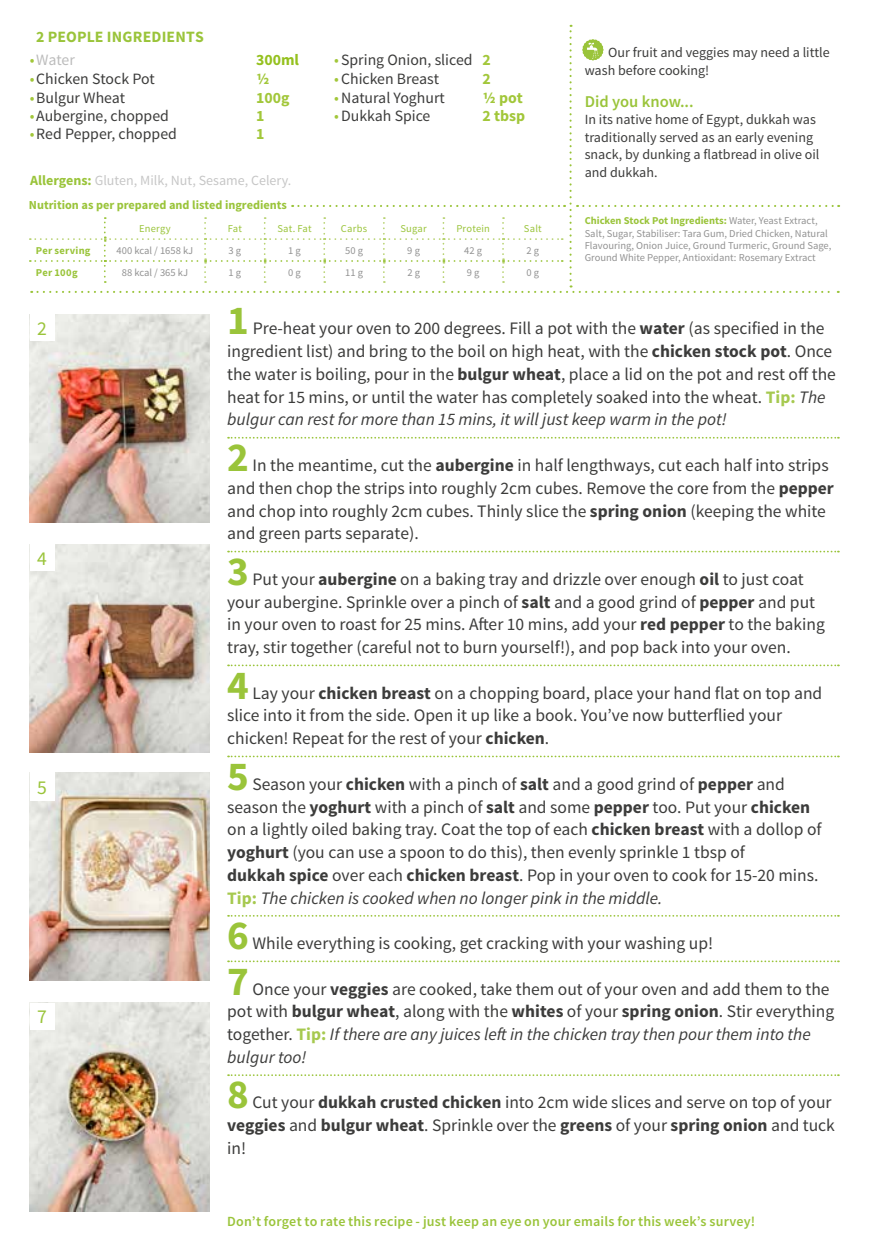
<style>
.page{position:relative;width:869px;height:1241px;background:#fff}
.page>*{position:absolute;margin:0;border:0;box-sizing:border-box;transform-origin:0 0}
.t1{font:700 41.12px "Source Sans Pro";color:#9ac43a}
.t2{font:19.6px "Source Sans Pro";color:#9ac43a}
.t3{font:17.5px/22.8px "Source Sans Pro";color:#3c3c3b}
.t4{font:600 16.45px "Source Sans Pro";color:#9ac43a}
.t5{font:15.75px "Source Sans Pro";color:#3c3c3b}
.t6{font:700 15.75px "Source Sans Pro";color:#a2c73a}
.t7{font:700 15.75px "Source Sans Pro";letter-spacing:.01em;color:#9ac43a}
.t8{font:15.75px "Source Sans Pro";letter-spacing:-.005em;color:#bcbcbc}
.t9{font:700 15.75px "Source Sans Pro";color:#95c11f}
.t10{font:14px/17.5px "Source Sans Pro";color:#3c3c3b}
.t11{font:600 14px "Source Sans Pro";letter-spacing:.015em;color:#9ac43a}
.t12{font:14px "Source Sans Pro";color:#c6c6c6}
.t13{font:700 12.25px "Source Sans Pro";color:#9ac43a}
.t14{font:10.5px/12.2px "Source Sans Pro";color:#929292}
.t15{font:10.5px "Source Sans Pro";letter-spacing:.02em;color:#9ac43a}
.t16{font:700 10.5px "Source Sans Pro";letter-spacing:.025em;color:#9ac43a}
.s1{color:#a2c73a}
.s2{font-weight:700;color:#a2c73a}
.s3{font-weight:700;color:#9ac43a}
.s4{font-weight:700}
.s5{font-weight:700;color:#a6c94f}
.s6{font-style:italic}
</style>
<div class="page">
<svg style="left:228px;top:437px;width:610px;height:1px"></svg>
<svg style="left:228px;top:550px;width:610px;height:2px"></svg>
<svg style="left:228px;top:664px;width:610px;height:2px"></svg>
<svg style="left:228px;top:755px;width:610px;height:2px"></svg>
<svg style="left:228px;top:915px;width:610px;height:1px"></svg>
<svg style="left:228px;top:960px;width:610px;height:2px"></svg>
<svg style="left:228px;top:1074px;width:610px;height:1px"></svg>
<img style="left:30px;top:1002px;width:180px;height:208px">
<img style="left:30px;top:772px;width:180px;height:208px">
<img style="left:30px;top:314px;width:180px;height:208px">
<img style="left:30px;top:544px;width:180px;height:208px">
<div style="left:30px;top:314px;width:25px;height:26px;background:#fff"></div>
<div style="left:30px;top:544px;width:25px;height:27px;background:#fff"></div>
<div style="left:30px;top:772px;width:25px;height:28px;background:#fff"></div>
<div style="left:30px;top:1002px;width:25px;height:27px;background:#fff"></div>
<svg style="left:30px;top:25px;width:808px;height:268px"></svg>
<p class="t7" style="left:36px;top:26px;width:169px">2 PEOPLE INGREDIENTS</p>
<p class="t8" style="left:30px;top:50px;width:47px"><span class="s1">•</span>Water</p>
<p class="t9" style="left:256px;top:50px;width:44px">300ml</p>
<p class="t5" style="left:334px;top:50px;width:158px"><span class="s1">•</span> Spring Onion, sliced <span class="s2">2</span></p>
<p class="t5" style="left:30px;top:69px;width:127px"><span class="s1">•</span>Chicken Stock Pot</p>
<p class="t6" style="left:256px;top:69px;width:15px">1/2</p>
<p class="t5" style="left:334px;top:69px;width:106px"><span class="s1">•</span>Chicken Breast</p>
<p class="t6" style="left:482px;top:69px;width:10px">2</p>
<p class="t5" style="left:30px;top:88px;width:97px"><span class="s1">•</span>Bulgur Wheat</p>
<p class="t6" style="left:256px;top:87px;width:35px">100g</p>
<p class="t5" style="left:334px;top:88px;width:112px"><span class="s1">•</span>Natural Yoghurt</p>
<p class="t6" style="left:482px;top:87px;width:42px">1/2 pot</p>
<p class="t5" style="left:30px;top:106px;width:141px"><span class="s1">•</span>Aubergine, chopped</p>
<p class="t6" style="left:256px;top:106px;width:10px">1</p>
<p class="t5" style="left:334px;top:106px;width:98px"><span class="s1">•</span>Dukkah Spice</p>
<p class="t6" style="left:482px;top:106px;width:44px">2 tbsp</p>
<p class="t5" style="left:30px;top:124px;width:148px"><span class="s1">•</span>Red Pepper, chopped</p>
<p class="t6" style="left:256px;top:124px;width:10px">1</p>
<p class="t12" style="left:30px;top:171px;width:262px"><span class="s3">Allergens:</span> Gluten, Milk, Nut, Sesame, Celery.</p>
<p class="t15" style="left:139px;top:222px;width:33px">Energy</p>
<p class="t15" style="left:228px;top:222px;width:16px">Fat</p>
<p class="t15" style="left:277px;top:222px;width:36px">Sat. Fat</p>
<p class="t15" style="left:341px;top:222px;width:28px">Carbs</p>
<p class="t15" style="left:400px;top:222px;width:28px">Sugar</p>
<p class="t15" style="left:456px;top:222px;width:35px">Protein</p>
<p class="t15" style="left:523px;top:222px;width:19px">Salt</p>
<p class="t16" style="left:36px;top:244px;width:56px">Per serving</p>
<p class="t14" style="left:116px;top:244px;width:78px">400 kcal / 1658 kJ</p>
<p class="t14" style="left:228px;top:244px;width:14px">3 g</p>
<p class="t14" style="left:288px;top:244px;width:14px">1 g</p>
<p class="t14" style="left:345px;top:244px;width:19px">50 g</p>
<p class="t14" style="left:407px;top:244px;width:14px">9 g</p>
<p class="t14" style="left:464px;top:244px;width:19px">42 g</p>
<p class="t14" style="left:526px;top:244px;width:14px">2 g</p>
<p class="t16" style="left:36px;top:265px;width:43px">Per 100g</p>
<p class="t14" style="left:122px;top:266px;width:68px">88 kcal / 365 kJ</p>
<p class="t14" style="left:228px;top:266px;width:14px">1 g</p>
<p class="t14" style="left:288px;top:266px;width:14px">0 g</p>
<p class="t14" style="left:345px;top:266px;width:19px">11 g</p>
<p class="t14" style="left:407px;top:266px;width:14px">2 g</p>
<p class="t14" style="left:466px;top:266px;width:14px">9 g</p>
<p class="t14" style="left:526px;top:266px;width:14px">0 g</p>
<p class="t13" style="left:29px;top:197px;width:259px">Nutrition as per prepared and listed ingredients</p>
<p class="t10" style="left:584px;top:44px;width:246px;text-indent:23px">Our fruit and veggies may need a little wash before cooking!</p>
<p class="t4" style="left:584px;top:91px;width:110px">Did you know...</p>
<p class="t10" style="left:584px;top:111px;width:236px">In its native home of Egypt, dukkah was traditionally served as an early evening snack, by dunking a flatbread in olive oil and dukkah.</p>
<p class="t14" style="left:584px;top:215px;width:248px"><span class="s3">Chicken Stock Pot Ingredients:</span> Water, Yeast Extract, Salt, Sugar, Stabiliser: Tara Gum, Dried Chicken, Natural Flavouring, Onion Juice, Ground Turmeric, Ground Sage, Ground White Pepper, Antioxidant: Rosemary Extract</p>
<p class="t2" style="left:37px;top:316px;width:11px">2</p>
<p class="t2" style="left:37px;top:546px;width:11px">4</p>
<p class="t2" style="left:37px;top:775px;width:11px">5</p>
<p class="t2" style="left:37px;top:1004px;width:11px">7</p>
<h1 class="t1" style="left:227px;top:294px;width:23px">1</h1>
<p class="t3" style="left:227px;top:317px;width:610px;text-indent:25px">Pre-heat your oven to 200 degrees. Fill a pot with the <span class="s4">water</span> (as specified in the ingredient list) and bring to the boil on high heat, with the <span class="s4">chicken stock pot</span>. Once the water is boiling, pour in the <span class="s4">bulgur wheat</span>, place a lid on the pot and rest off the heat for 15 mins, or until the water has completely soaked into the wheat. <span class="s5">Tip:</span> <span class="s6">The bulgur can rest for more than 15 mins, it will just keep warm in the pot!</span></p>
<h1 class="t1" style="left:227px;top:431px;width:23px">2</h1>
<p class="t3" style="left:227px;top:454px;width:608px;text-indent:25px">In the meantime, cut the <span class="s4">aubergine</span> in half lengthways, cut each half into strips and then chop the strips into roughly 2cm cubes. Remove the core from the <span class="s4">pepper </span>and chop into roughly 2cm cubes. Thinly slice the <span class="s4">spring onion</span> (keeping the white and green parts separate).</p>
<h1 class="t1" style="left:227px;top:544px;width:23px">3</h1>
<p class="t3" style="left:227px;top:568px;width:599px;text-indent:25px">Put your <span class="s4">aubergine</span> on a baking tray and drizzle over enough <span class="s4">oil</span> to just coat your aubergine. Sprinkle over a pinch of <span class="s4">salt</span> and a good grind of <span class="s4">pepper</span> and put in your oven to roast for 25 mins. After 10 mins, add your <span class="s4">red pepper</span> to the baking tray, stir together (careful not to burn yourself!), and pop back into your oven.</p>
<h1 class="t1" style="left:227px;top:658px;width:23px">4</h1>
<p class="t3" style="left:227px;top:681px;width:596px;text-indent:25px">Lay your <span class="s4">chicken breast</span> on a chopping board, place your hand flat on top and slice into it from the side. Open it up like a book. You’ve now butterflied your chicken! Repeat for the rest of your <span class="s4">chicken</span>.</p>
<h1 class="t1" style="left:227px;top:749px;width:23px">5</h1>
<p class="t3" style="left:227px;top:772px;width:595px;text-indent:25px">Season your <span class="s4">chicken</span> with a pinch of <span class="s4">salt</span> and a good grind of <span class="s4">pepper</span> and season the <span class="s4">yoghurt</span> with a pinch of <span class="s4">salt</span> and some <span class="s4">pepper</span> too. Put your <span class="s4">chicken </span>on a lightly oiled baking tray. Coat the top of each <span class="s4">chicken breast</span> with a dollop of <span class="s4">yoghurt</span> (you can use a spoon to do this), then evenly sprinkle 1 tbsp of<br><span class="s4">dukkah spice</span> over each <span class="s4">chicken breast</span>. Pop in your oven to cook for 15-20 mins.<br><span class="s5">Tip:</span> <span class="s6">The chicken is cooked when no longer pink in the middle.</span></p>
<h1 class="t1" style="left:227px;top:908px;width:23px">6</h1>
<p class="t3" style="left:252px;top:932px;width:462px">While everything is cooking, get cracking with your washing up!</p>
<h1 class="t1" style="left:227px;top:954px;width:23px">7</h1>
<p class="t3" style="left:227px;top:977px;width:608px;text-indent:25px">Once your <span class="s4">veggies</span> are cooked, take them out of your oven and add them to the pot with <span class="s4">bulgur wheat</span>, along with the <span class="s4">whites</span> of your <span class="s4">spring onion</span>. Stir everything together. <span class="s5">Tip:</span> <span class="s6">If there are any juices left in the chicken tray then pour them into the bulgur too!</span></p>
<h1 class="t1" style="left:227px;top:1068px;width:23px">8</h1>
<p class="t3" style="left:227px;top:1091px;width:609px;text-indent:25px">Cut your <span class="s4">dukkah crusted chicken</span> into 2cm wide slices and serve on top of your <span class="s4">veggies</span> and <span class="s4">bulgur wheat</span>. Sprinkle over the <span class="s4">greens</span> of your <span class="s4">spring onion</span> and tuck in!</p>
<p class="t11" style="left:227px;top:1212px;width:529px">Don’t forget to rate this recipe - just keep an eye on your emails for this week’s survey!</p>
</div>
